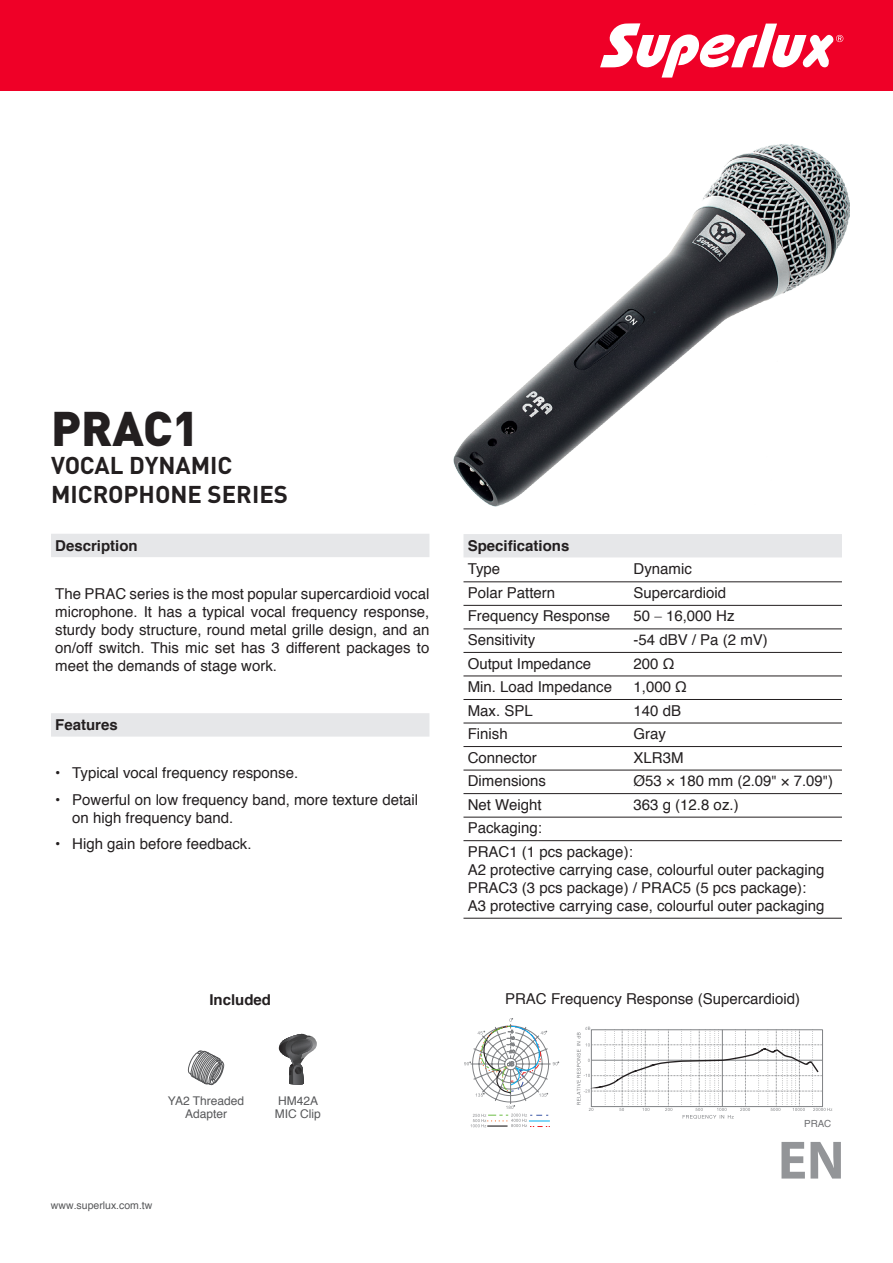
<style>
.page{position:relative;width:893px;height:1263px;background:#fff}
.page>*{position:absolute;margin:0;border:0;box-sizing:border-box;transform-origin:0 0}
.t1{font:700 54.3px "Myriad Pro";color:#939598}
.t2{font:900 48px "DIN";color:#231f20}
.Description{font:700 24px/28.8px "DIN Pro";color:#231f20}
.Specs{font:15px/18px "Helvetica";color:#231f20}
.Body_text{font:15px/18px "Helvetica";color:#231f20;text-align:justify}
.Description___Featur{font:700 15px "Helvetica";color:#231f20}
.Specifications{font:700 15px "Helvetica";color:#231f20}
.Included{font:700 15px "Helvetica";color:#231f20}
.Cable{font:12px/13.5px "Helvetica";color:#57585a}
.t3{font:10.5px "Helvetica";color:#57585a}
.t4{font:9.75px "Helvetica";color:#6c6d70}
.s1{font-family:"News Gothic BT"}
.s2{font-family:"Myriad Pro"}
</style>
<div class="page">
<div style="left:0;top:0;width:893px;height:91px;background:#ef0027"></div>
<svg style="left:600px;top:23px;width:243px;height:55px"></svg>
<div style="left:51px;top:534px;width:378px;height:23px;background:#e6e7e9"></div>
<div style="left:51px;top:713px;width:378px;height:24px;background:#e6e7e9"></div>
<div style="left:463px;top:534px;width:379px;height:23px;background:#e6e7e9"></div>
<hr style="left:463px;top:582px;width:379px;height:1px;background:#231f20">
<hr style="left:463px;top:605px;width:379px;height:1px;background:#231f20">
<hr style="left:463px;top:629px;width:379px;height:1px;background:#231f20">
<hr style="left:463px;top:652px;width:379px;height:1px;background:#231f20">
<hr style="left:463px;top:676px;width:379px;height:1px;background:#231f20">
<hr style="left:463px;top:699px;width:379px;height:1px;background:#231f20">
<hr style="left:463px;top:723px;width:379px;height:1px;background:#231f20">
<hr style="left:463px;top:746px;width:379px;height:1px;background:#231f20">
<hr style="left:463px;top:770px;width:379px;height:1px;background:#231f20">
<hr style="left:463px;top:793px;width:379px;height:1px;background:#231f20">
<hr style="left:463px;top:817px;width:379px;height:1px;background:#231f20">
<hr style="left:463px;top:840px;width:379px;height:1px;background:#231f20">
<hr style="left:463px;top:918px;width:379px;height:1px;background:#231f20">
<img style="left:453px;top:144px;width:396px;height:362px">
<svg style="left:464px;top:1018px;width:95px;height:109px"></svg>
<svg style="left:577px;top:1027px;width:255px;height:92px"></svg>
<svg style="left:187px;top:1050px;width:37px;height:35px"></svg>
<hr style="left:279px;top:1034px;width:3px;height:31px;background:#3e3e3f">
<hr style="left:282px;top:1034px;width:1px;height:31px;background:#3e3e3f">
<hr style="left:283px;top:1034px;width:1px;height:31px;background:#3f3f40">
<hr style="left:284px;top:1034px;width:1px;height:31px;background:#414243">
<hr style="left:285px;top:1034px;width:1px;height:31px;background:#454647">
<hr style="left:286px;top:1034px;width:1px;height:31px;background:#474849">
<hr style="left:287px;top:1034px;width:1px;height:31px;background:#4c4d4e">
<hr style="left:288px;top:1034px;width:1px;height:31px;background:#515153">
<hr style="left:289px;top:1034px;width:1px;height:31px;background:#565759">
<hr style="left:290px;top:1034px;width:1px;height:31px;background:#5e5e61">
<hr style="left:291px;top:1034px;width:1px;height:31px;background:#656568">
<hr style="left:292px;top:1034px;width:1px;height:31px;background:#6a6b6e">
<hr style="left:293px;top:1034px;width:1px;height:31px;background:#6a6b6e">
<hr style="left:294px;top:1034px;width:1px;height:31px;background:#666669">
<hr style="left:295px;top:1034px;width:1px;height:31px;background:#616164">
<hr style="left:296px;top:1034px;width:1px;height:31px;background:#5b5b5e">
<hr style="left:297px;top:1034px;width:1px;height:31px;background:#555658">
<hr style="left:298px;top:1034px;width:1px;height:31px;background:#505052">
<hr style="left:299px;top:1034px;width:1px;height:31px;background:#4a4b4c">
<hr style="left:300px;top:1034px;width:1px;height:31px;background:#434445">
<svg style="left:279px;top:1035px;width:38px;height:50px"></svg>
<p class="t2" style="left:51px;top:396px;width:150px">PRAC1</p>
<p class="Description" style="left:51px;top:448px;width:238px">VOCAL DYNAMIC<br>MICROPHONE SERIES</p>
<p class="Description___Featur" style="left:55px;top:534px;width:84px">Description</p>
<p class="Body_text" style="left:55px;top:585px;width:376px">The PRAC series is the most popular supercardioid vocal microphone. It has a typical vocal frequency response, sturdy body structure, round metal grille design, and an on/off switch. This mic set has 3 different packages to meet the demands of stage work.</p>
<p class="Description___Featur" style="left:55px;top:713px;width:64px">Features</p>
<p class="Body_text" style="left:55px;top:764px;width:244px">• Typical vocal frequency response.</p>
<p class="Body_text" style="left:72px;top:791px;width:347px;text-indent:-17px">• Powerful on low frequency band, more texture detail on high frequency band.</p>
<p class="Body_text" style="left:55px;top:835px;width:198px">• High gain before feedback.</p>
<p class="Specifications" style="left:468px;top:534px;width:103px">Specifications</p>
<p class="Specs" style="left:468px;top:561px;width:34px">Type</p>
<p class="Specs" style="left:634px;top:561px;width:60px">Dynamic</p>
<p class="Specs" style="left:468px;top:584px;width:89px">Polar Pattern</p>
<p class="Specs" style="left:634px;top:584px;width:94px">Supercardioid</p>
<p class="Specs" style="left:468px;top:608px;width:144px">Frequency Response</p>
<p class="Specs" style="left:634px;top:608px;width:102px">50 <span class="s1">–</span> 16,000 Hz</p>
<p class="Specs" style="left:468px;top:631px;width:69px">Sensitivity</p>
<p class="Specs" style="left:634px;top:631px;width:136px">-54 dBV / Pa (2 mV)</p>
<p class="Specs" style="left:468px;top:655px;width:125px">Output Impedance</p>
<p class="Specs" style="left:634px;top:655px;width:42px">200 Ω</p>
<p class="Specs" style="left:468px;top:678px;width:146px">Min. Load Impedance</p>
<p class="Specs" style="left:634px;top:678px;width:55px">1,000 Ω</p>
<p class="Specs" style="left:468px;top:702px;width:67px">Max. SPL</p>
<p class="Specs" style="left:634px;top:702px;width:49px">140 dB</p>
<p class="Specs" style="left:468px;top:725px;width:42px">Finish</p>
<p class="Specs" style="left:634px;top:725px;width:34px">Gray</p>
<p class="Specs" style="left:468px;top:749px;width:71px">Connector</p>
<p class="Specs" style="left:634px;top:749px;width:52px">XLR3M</p>
<p class="Specs" style="left:468px;top:772px;width:80px">Dimensions</p>
<p class="Specs" style="left:634px;top:772px;width:201px">Ø53 × 180 mm (2.09<span class="s2">"</span> × 7.09<span class="s2">"</span>)</p>
<p class="Specs" style="left:468px;top:796px;width:75px">Net Weight</p>
<p class="Specs" style="left:634px;top:796px;width:107px">363 g (12.8 oz.)</p>
<p class="Specs" style="left:468px;top:819px;width:76px">Packaging:</p>
<p class="Specs" style="left:468px;top:843px;width:358px">PRAC1 (1 pcs package):<br>A2 protective carrying case, colourful outer packaging PRAC3 (3 pcs package) / PRAC5 (5 pcs package):<br>A3 protective carrying case, colourful outer packaging</p>
<p class="Included" style="left:209px;top:987px;width:63px">Included</p>
<p class="Body_text" style="left:505px;top:990px;width:297px">PRAC Frequency Response (Supercardioid)</p>
<p class="Cable" style="left:168px;top:1094px;width:78px;text-align:center">YA2 Threaded<br>Adapter</p>
<p class="Cable" style="left:275px;top:1094px;width:47px">HM42A<br>MIC Clip</p>
<p class="t3" style="left:51px;top:1197px;width:103px">www.superlux.com.tw</p>
<p class="t4" style="left:804px;top:1115px;width:29px">PRAC</p>
<h1 class="t1" style="left:778px;top:1128px;width:68px">EN</h1>
</div>
